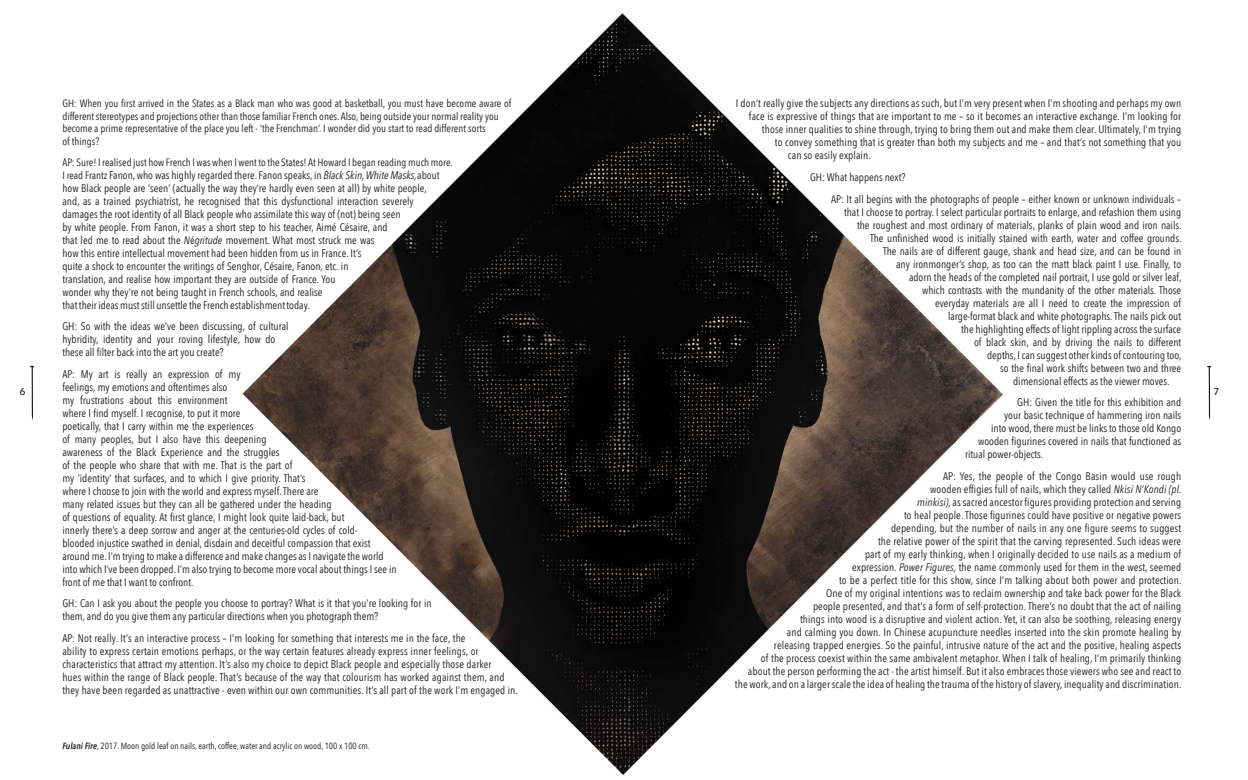
<style>
.page{position:relative;width:1248px;height:780px;background:#fff}
.page>*{position:absolute;margin:0;border:0;box-sizing:border-box;transform-origin:0 0}
.t1{font:11px/13px "Avenir Next Condensed";color:#1d1d1b}
.t2{font:10.7px/12.6px "Avenir Next Condensed";color:#1d1d1b}
.t3{font:500 10px "Avenir";color:#1d1d1b}
.t4{font:9px "Avenir Next Condensed";color:#1d1d1b}
.s1{font-size:10.7px}
.s2{font-style:italic}
.s3{font-weight:600;font-style:italic}
</style>
<div class="page">
<img style="left:242px;top:13px;width:762px;height:762px">
<svg style="left:1207px;top:366px;width:3px;height:54px"></svg>
<svg style="left:30px;top:366px;width:4px;height:54px"></svg>
<p class="t2" style="left:62px;top:96px;width:450px">GH: When you first arrived in the States as a Black man who was good at basketball, you must have become aware of different stereotypes and projections other than those familiar French ones. Also, being outside your normal reality you become a prime representative of the place you left - ‘the Frenchman’. I wonder did you start to read different sorts<br>of things?</p>
<p class="t2" style="left:62px;top:155px;width:392px">AP: Sure! I realised just how French I was when I went to the States! At Howard I began reading much more.</p>
<p class="t1" style="left:62px;top:168px;width:379px"><span class="s1">I read Frantz</span> Fanon, who was highly regarded there. Fanon speaks, in <span class="s2">Black Skin, White Masks,</span> about how Black people are ‘seen’ (actually the way they’re hardly even seen at all) by white people, and, as a trained psychiatrist, he recognised that this dysfunctional interaction severely damages the root identity of all Black people who assimilate this way of (not) being seen<br>by white people. From Fanon, it was a short step to his teacher, Aimé Césaire, and<br>that led me to read about the <span class="s2">N</span>é<span class="s2">gritude</span> movement. What most struck me was<br>how this entire intellectual movement had been hidden from us in France. It’s<br>quite a shock to encounter the writings of Senghor, Césaire, Fanon, etc. in<br>translation, and realise how important they are outside of France. You<br>wonder why they’re not being taught in French schools, and realise<br>that their ideas must still unsettle the French establishment today.</p>
<p class="t1" style="left:62px;top:319px;width:228px">GH: So with the ideas we’ve been discussing, of cultural hybridity, identity and your roving lifestyle, how do these all filter back into the art you create?</p>
<p class="t1" style="left:62px;top:367px;width:336px">AP: My art is really an expression of my<br>feelings, my emotions and oftentimes also<br>my frustrations about this environment<br>where I find myself. I recognise, to put it more<br>poetically, that I carry within me the experiences<br>of many peoples, but I also have this deepening<br>awareness of the Black Experience and the struggles<br>of the people who share that with me. That is the part of<br>my ‘identity’ that surfaces, and to which I give priority. That’s<br>where I choose to join with the world and express myself. There are<br>many related issues but they can all be gathered under the heading<br>of questions of equality. At first glance, I might look quite laid-back, but<br>innerly there’s a deep sorrow and anger at the centuries-old cycles of cold-<br>blooded injustice swathed in denial, disdain and deceitful compassion that exist around me. I’m trying to make a difference and make changes as I navigate the world into which I’ve been dropped. I’m also trying to become more vocal about things I see in front of me that I want to confront.</p>
<p class="t1" style="left:62px;top:596px;width:371px">GH: Can I ask you about the people you choose to portray? What is it that you’re looking for in them, and do you give them any particular directions when you photograph them?</p>
<p class="t1" style="left:62px;top:631px;width:457px">AP: Not really. It’s an interactive process – I’m looking for something that interests me in the face, the<br>ability to express certain emotions perhaps, or the way certain features already express inner feelings, or characteristics that attract my attention. It’s also my choice to depict Black people and especially those darker<br>hues within the range of Black people. That’s because of the way that colourism has worked against them, and they have been regarded as unattractive - even within our own communities. It’s all part of the work I’m engaged in.</p>
<p class="t1" style="left:736px;top:97px;width:447px">I don’t really give the subjects any directions as such, but I’m very present when I’m shooting and perhaps my own</p>
<p class="t1" style="left:749px;top:110px;width:433px">face is expressive of things that are important to me – so it becomes an interactive exchange. I’m looking for</p>
<p class="t1" style="left:762px;top:123px;width:421px">those inner qualities to shine through, trying to bring them out and make them clear. Ultimately, I’m trying</p>
<p class="t1" style="left:775px;top:136px;width:408px">to convey something that is greater than both my subjects and me – and that’s not something that you</p>
<p class="t1" style="left:788px;top:149px;width:84px">can so easily explain.</p>
<p class="t1" style="left:831px;top:166px;width:352px;line-height:21.5px;text-indent:-21px">GH: What happens next?<br>AP: It all begins with the photographs of people – either known or unknown individuals –</p>
<p class="t1" style="left:844px;top:205px;width:339px">that I choose to portray. I select particular portraits to enlarge, and refashion them using</p>
<p class="t1" style="left:857px;top:218px;width:326px">the roughest and most ordinary of materials, planks of plain wood and iron nails.</p>
<p class="t1" style="left:870px;top:231px;width:313px">The unfinished wood is initially stained with earth, water and coffee grounds.</p>
<p class="t1" style="left:883px;top:244px;width:300px">The nails are of different gauge, shank and head size, and can be found in</p>
<p class="t1" style="left:896px;top:257px;width:286px">any ironmonger’s shop, as too can the matt black paint I use. Finally, to</p>
<p class="t1" style="left:909px;top:270px;width:274px">adorn the heads of the completed nail portrait, I use gold or silver leaf,</p>
<p class="t1" style="left:922px;top:283px;width:261px">which contrasts with the mundanity of the other materials. Those</p>
<p class="t1" style="left:935px;top:296px;width:247px">everyday materials are all I need to create the impression of</p>
<p class="t1" style="left:948px;top:309px;width:234px">large-format black and white photographs. The nails pick out</p>
<p class="t1" style="left:961px;top:322px;width:221px">the highlighting effects of light rippling across the surface</p>
<p class="t1" style="left:974px;top:335px;width:209px">of black skin, and by driving the nails to different</p>
<p class="t1" style="left:987px;top:348px;width:196px">depths, I can suggest other kinds of contouring too,</p>
<p class="t1" style="left:1000px;top:361px;width:183px">so the final work shifts between two and three</p>
<p class="t1" style="left:1013px;top:374px;width:158px">dimensional effects as the viewer moves.</p>
<p class="t1" style="left:1017px;top:395px;width:165px">GH: Given the title for this exhibition and</p>
<p class="t1" style="left:1004px;top:408px;width:179px">your basic technique of hammering iron nails</p>
<p class="t1" style="left:991px;top:421px;width:192px">into wood, there must be links to those old Kongo</p>
<p class="t1" style="left:978px;top:434px;width:205px">wooden figurines covered in nails that functioned as</p>
<p class="t1" style="left:965px;top:447px;width:80px">ritual power-objects.</p>
<p class="t1" style="left:735px;top:469px;width:448px;text-align:right">AP: Yes, the people of the Congo Basin would use rough<br>wooden effigies full of nails, which they called <span class="s2">Nkisi N’Kondi (pl.<br>minkisi),</span> as sacred ancestor figures providing protection and serving<br>to heal people. Those figurines could have positive or negative powers<br>depending, but the number of nails in any one figure seems to suggest<br>the relative power of the spirit that the carving represented. Such ideas were<br>part of my early thinking, when I originally decided to use nails as a medium of<br>expression. <span class="s2">Power Figures,</span> the name commonly used for them in the west, seemed<br>to be a perfect title for this show, since I’m talking about both power and protection.<br>One of my original intentions was to reclaim ownership and take back power for the Black<br>people presented, and that’s a form of self-protection. There’s no doubt that the act of nailing<br>things into wood is a disruptive and violent action. Yet, it can also be soothing, releasing energy<br>and calming you down. In Chinese acupuncture needles inserted into the skin promote healing by<br>releasing trapped energies. So the painful, intrusive nature of the act and the positive, healing aspects<br>of the process coexist within the same ambivalent metaphor. When I talk of healing, I’m primarily thinking<br>about the person performing the act - the artist himself. But it also embraces those viewers who see and react to the work, and on a larger scale the idea of healing the trauma of the history of slavery, inequality and discrimination.</p>
<p class="t3" style="left:20px;top:383px;width:7px">6</p>
<p class="t3" style="left:1213px;top:383px;width:7px">7</p>
<p class="t4" style="left:62px;top:738px;width:309px"><span class="s3">Fulani Fire</span>, 2017. Moon gold leaf on nails, earth, coffee, water and acrylic on wood, 100 x 100 cm.</p>
</div>
